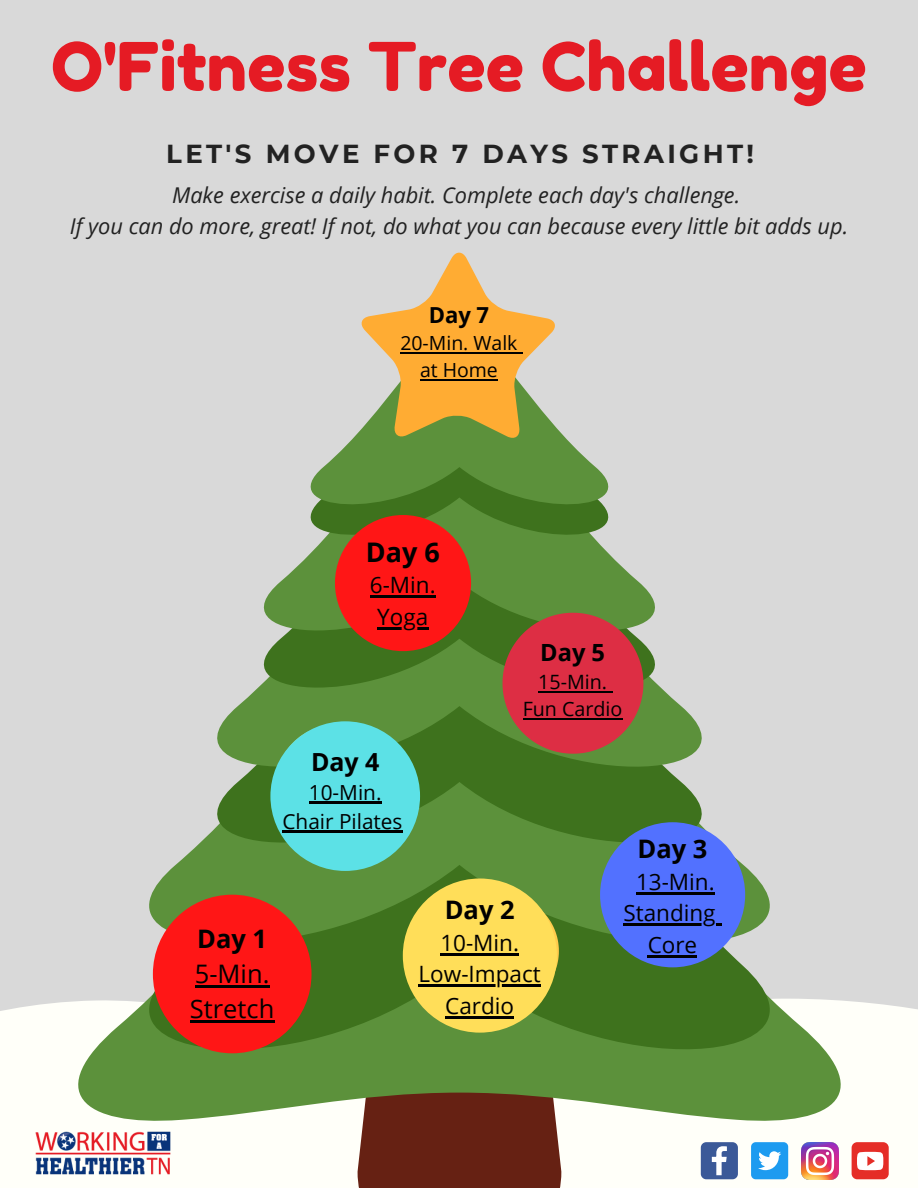
<style>
.page{position:relative;width:918px;height:1188px;background:#d9d9d9}
.page>*{position:absolute;margin:0;border:0;box-sizing:border-box;transform-origin:0 0}
.t1{font:66.9px "Fredoka One";color:#e51b24}
.t2{font:700 27px "Open Sans";color:#000}
.t3{font:700 25.95px "Montserrat";letter-spacing:.13em;color:#222}
.t4{font:25.5px/34.8px "Open Sans";color:#000}
.t5{font:700 25.5px "Open Sans";color:#000}
.t6{font:700 24.9px "Open Sans";color:#000}
.t7{font:700 23.7px "Open Sans";color:#000}
.t8{font:22.5px/31.5px "Open Sans";color:#000;text-align:center}
.t9{font:700 22.05px "Open Sans";color:#000}
.t10{font:italic 21.75px "Open Sans";color:#222}
.t11{font:20.85px "Open Sans";color:#000}
.t12{font:19.65px "Open Sans";color:#000}
.t13{font:19.5px "Open Sans";color:#000}
</style>
<div class="page">
<div style="left:0;top:1003px;width:918px;height:185px;background:#fffff9"></div>
<div style="left:358px;top:1127px;width:203px;height:61px;background:#662113"></div>
<svg style="left:43px;top:1001px;width:832px;height:126px;background:#a2ac84"></svg>
<svg style="left:67px;top:979px;width:785px;height:109px;background:#69964c"></svg>
<svg style="left:149px;top:871px;width:621px;height:108px;background:#5b8b3d"></svg>
<svg style="left:169px;top:795px;width:581px;height:76px;fill:#5c913b"></svg>
<svg style="left:217px;top:710px;width:485px;height:85px;background:#578739"></svg>
<svg style="left:233px;top:653px;width:453px;height:57px;fill:#5c913b"></svg>
<svg style="left:263px;top:552px;width:392px;height:101px;background:#67944b"></svg>
<svg style="left:312px;top:522px;width:295px;height:30px;background:#5e8f40"></svg>
<svg style="left:310px;top:429px;width:299px;height:93px;background:#629145"></svg>
<div style="left:153px;top:895px;width:159px;height:158px;background:#ff1616;border-radius:50%"></div>
<div style="left:270px;top:721px;width:150px;height:150px;background:#5ce1e6;border-radius:50%"></div>
<div style="left:403px;top:879px;width:154px;height:154px;background:#ffde59;border-radius:50%"></div>
<div style="left:600px;top:822px;width:145px;height:145px;background:#5271ff;border-radius:50%"></div>
<div style="left:335px;top:515px;width:136px;height:136px;background:#ff1616;border-radius:50%"></div>
<img style="left:31px;top:1126px;width:145px;height:53px">
<svg style="left:164px;top:923px;width:111px;height:113px"></svg>
<hr style="left:190px;top:1020px;width:14px;height:3px;background:#000">
<hr style="left:204px;top:1020px;width:70px;height:3px;background:#000">
<hr style="left:440px;top:953px;width:73px;height:2px;background:#000">
<svg style="left:446px;top:895px;width:113px;height:112px"></svg>
<hr style="left:419px;top:984px;width:122px;height:3px;background:#000">
<hr style="left:445px;top:1016px;width:69px;height:2px;background:#000">
<svg style="left:615px;top:838px;width:113px;height:113px"></svg>
<hr style="left:648px;top:955px;width:49px;height:2px;background:#000">
<svg style="left:277px;top:726px;width:113px;height:112px"></svg>
<hr style="left:283px;top:831px;width:120px;height:2px;background:#000">
<svg style="left:503px;top:613px;width:140px;height:141px;background:#be4040"></svg>
<hr style="left:523px;top:718px;width:100px;height:2px;background:#000">
<svg style="left:370px;top:595px;width:66px;height:33px"></svg>
<hr style="left:377px;top:627px;width:51px;height:2px;background:#000">
<svg style="left:359px;top:252px;width:199px;height:188px"></svg>
<hr style="left:420px;top:379px;width:78px;height:2px;background:#000">
<svg style="left:701px;top:1142px;width:37px;height:37px"></svg>
<div style="left:751px;top:1142px;width:37px;height:37px;background:#1d9bf0;border-radius:5px"></div>
<svg style="left:758px;top:1151px;width:23px;height:19px"></svg>
<img style="left:801px;top:1142px;width:37px;height:37px">
<div style="left:852px;top:1142px;width:37px;height:37px;background:#e52d27;border-radius:6px"></div>
<svg style="left:857px;top:1152px;width:26px;height:18px"></svg>
<p class="t1" style="left:51px;top:26px;width:817px">O'Fitness Tree Challenge</p>
<p class="t3" style="left:166px;top:138px;width:589px">LET'S MOVE FOR 7 DAYS STRAIGHT!</p>
<p class="t10" style="left:172px;top:180px;width:570px">Make exercise a daily habit. Complete each day's challenge.</p>
<p class="t10" style="left:70px;top:211px;width:780px">If you can do more, great! If not, do what you can because every little bit adds up.</p>
<p class="t9" style="left:429px;top:299px;width:62px">Day 7</p>
<p class="t13" style="left:400px;top:329px;width:119px">20-Min. Walk</p>
<p class="t13" style="left:420px;top:356px;width:79px">at Home</p>
<p class="t2" style="left:366px;top:533px;width:76px">Day 6</p>
<p class="t8" style="left:370px;top:569px;width:67px">6-Min.</p>
<p class="t8" style="left:377px;top:600px;width:53px">Yoga</p>
<p class="t7" style="left:540px;top:636px;width:66px">Day 5</p>
<p class="t12" style="left:538px;top:668px;width:71px">15-Min.</p>
<p class="t12" style="left:523px;top:695px;width:101px">Fun Cardio</p>
<p class="t6" style="left:311px;top:744px;width:70px">Day 4</p>
<p class="t11" style="left:309px;top:777px;width:74px">10-Min.</p>
<p class="t11" style="left:283px;top:806px;width:121px">Chair Pilates</p>
<p class="t5" style="left:197px;top:921px;width:71px">Day 1</p>
<p class="t4" style="left:190px;top:956px;width:86px">5-Min.<br>Stretch</p>
<p class="t5" style="left:445px;top:892px;width:71px">Day 2</p>
<p class="t8" style="left:440px;top:926px;width:80px">10-Min.</p>
<p class="t8" style="left:419px;top:958px;width:124px">Low-Impact<br>Cardio</p>
<p class="t5" style="left:638px;top:831px;width:71px">Day 3</p>
<p class="t8" style="left:623px;top:865px;width:94px">13-Min.<br>Standing</p>
<p class="t8" style="left:648px;top:928px;width:51px">Core</p>
</div>
